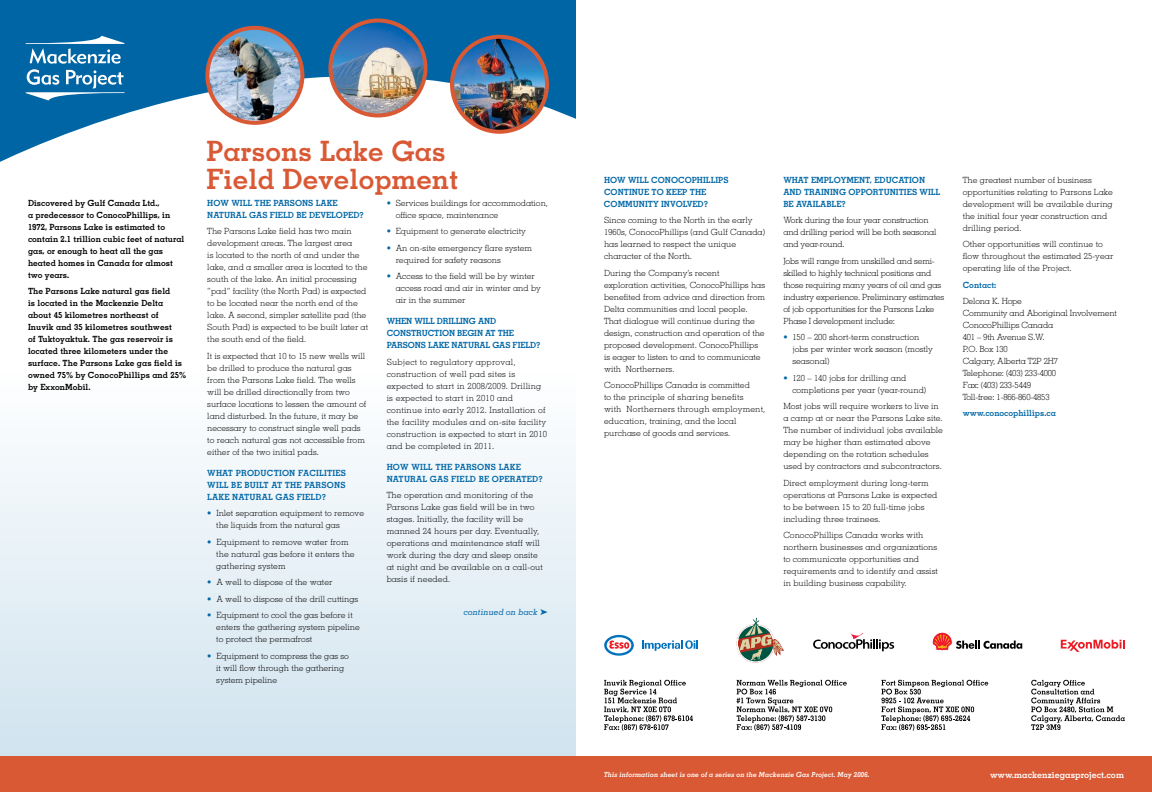
<style>
.page{position:relative;width:1152px;height:792px;background:#fff}
.page>*{position:absolute;margin:0;border:0;box-sizing:border-box;transform-origin:0 0}
.t1{font:700 28px/28px "Memphis";color:#d95935}
.t2{font:700 9px "Memphis";color:#fff}
.t3{font:300 8.5px/12px "Memphis";color:#000}
.t4{font:300 8.5px/12px "Memphis";letter-spacing:-.02em;color:#000}
.t5{font:700 8.5px/12px "Memphis";letter-spacing:.005em;color:#000}
.t6{font:700 8.5px/12px "Memphis";color:#0067a6}
.t7{font:300 8.5px/12px "Memphis";letter-spacing:.025em;color:#000}
.t8{font:700 8.5px/12px "Memphis";letter-spacing:.02em;color:#0067a6}
.t9{font:italic 500 8.5px "Memphis";color:#0067a6}
.t10{font:italic 700 7px "Memphis";color:#fff}
.s1{color:#0067a6}
</style>
<div class="page">
<div style="left:0;top:369px;width:576px;height:422px;background:linear-gradient(to bottom,#fff,#cce1ed)"></div>
<svg style="left:0;top:0;width:576px;height:162px;fill:#0065a4"></svg>
<svg style="left:26px;top:36px;width:98px;height:64px;background:#3d89b9"></svg>
<img style="left:330px;top:23px;width:95px;height:93px">
<div style="left:328px;top:19px;width:99px;height:99px;border:4px solid #d95935;border-radius:50%"></div>
<img style="left:452px;top:37px;width:95px;height:95px;border-radius:50%">
<div style="left:450px;top:35px;width:99px;height:99px;border:4px solid #d95935;border-radius:50%"></div>
<img style="left:207px;top:28px;width:95px;height:95px;border-radius:50%">
<div style="left:205px;top:26px;width:99px;height:99px;border:4px solid #d95935;border-radius:50%"></div>
<div style="left:0;top:756px;width:576px;height:36px;background:#d95935"></div>
<svg style="left:932px;top:632px;width:90px;height:19px"></svg>
<svg style="left:604px;top:635px;width:30px;height:21px"></svg>
<svg style="left:642px;top:640px;width:56px;height:11px"></svg>
<svg style="left:1061px;top:640px;width:64px;height:12px"></svg>
<svg style="left:736px;top:617px;width:48px;height:46px"></svg>
<svg style="left:813px;top:633px;width:81px;height:18px"></svg>
<svg style="left:604px;top:680px;width:89px;height:51px"></svg>
<svg style="left:737px;top:680px;width:110px;height:51px"></svg>
<svg style="left:881px;top:680px;width:107px;height:51px"></svg>
<svg style="left:1031px;top:680px;width:94px;height:50px"></svg>
<div style="left:576px;top:756px;width:576px;height:36px;background:#d95935"></div>
<p class="t5" style="left:28px;top:197px;width:158px">Discovered by Gulf Canada Ltd.,<br>a predecessor to ConocoPhillips, in<br>1972, Parsons Lake is estimated to contain 2.1 trillion cubic feet of natural gas, or enough to heat all the gas heated homes in Canada for almost two years.</p>
<p class="t5" style="left:28px;top:285px;width:160px">The Parsons Lake natural gas field<br>is located in the Mackenzie Delta about 45 kilometres northeast of<br>Inuvik and 35 kilometres southwest<br>of Tuktoyaktuk. The gas reservoir is located three kilometers under the surface. The Parsons Lake gas field is owned 75% by ConocoPhillips and 25% by ExxonMobil.</p>
<h1 class="t1" style="left:206px;top:136px;width:253px">Parsons Lake Gas<br>Field Development</h1>
<p class="t6" style="left:207px;top:197px;width:158px">HOW WILL THE PARSONS LAKE<br>NATURAL GAS FIELD BE DEVELOPED?</p>
<p class="t3" style="left:207px;top:225px;width:162px">The Parsons Lake field has two main development areas. The largest area<br>is located to the north of and under the lake, and a smaller area is located to the south of the lake. An initial processing “pad” facility (the North Pad) is expected to be located near the north end of the lake. A second, simpler satellite pad (the South Pad) is expected to be built later at the south end of the field.</p>
<p class="t3" style="left:207px;top:350px;width:161px">It is expected that 10 to 15 new wells will be drilled to produce the natural gas from the Parsons Lake field. The wells will be drilled directionally from two surface locations to lessen the amount of land disturbed. In the future, it may be necessary to construct single well pads to reach natural gas not accessible from either of the two initial pads.</p>
<p class="t6" style="left:207px;top:467px;width:140px;text-align:justify">WHAT PRODUCTION FACILITIES WILL BE BUILT AT THE PARSONS LAKE NATURAL GAS FIELD?</p>
<p class="t3" style="left:216px;top:507px;width:149px;text-indent:-9px"><span class="s1">•</span> Inlet separation equipment to remove the liquids from the natural gas</p>
<p class="t3" style="left:216px;top:536px;width:140px;text-indent:-9px"><span class="s1">•</span> Equipment to remove water from the natural gas before it enters the gathering system</p>
<p class="t3" style="left:207px;top:576px;width:127px"><span class="s1">•</span> A well to dispose of the water</p>
<p class="t3" style="left:207px;top:592px;width:153px"><span class="s1">•</span> A well to dispose of the drill cuttings</p>
<p class="t3" style="left:216px;top:609px;width:145px;text-indent:-9px"><span class="s1">•</span> Equipment to cool the gas before it enters the gathering system pipeline to protect the permafrost</p>
<p class="t3" style="left:216px;top:649px;width:134px;text-indent:-9px"><span class="s1">•</span> Equipment to compress the gas so it will flow through the gathering system pipeline</p>
<p class="t3" style="left:396px;top:197px;width:154px;text-indent:-9px"><span class="s1">•</span> Services buildings for accommodation, office space, maintenance</p>
<p class="t3" style="left:387px;top:225px;width:141px"><span class="s1">•</span> Equipment to generate electricity</p>
<p class="t3" style="left:396px;top:241px;width:138px;text-indent:-9px"><span class="s1">•</span> An on-site emergency flare system required for safety reasons</p>
<p class="t3" style="left:396px;top:270px;width:147px;text-indent:-9px"><span class="s1">•</span> Access to the field will be by winter access road and air in winter and by air in the summer</p>
<p class="t6" style="left:387px;top:315px;width:15px">When</p>
<p class="t6" style="left:414px;top:315px;width:7px">will</p>
<p class="t6" style="left:437px;top:315px;width:6px">drilling</p>
<p class="t6" style="left:478px;top:315px;width:7px">and</p>
<p class="t6" style="left:387px;top:327px;width:7px">construction</p>
<p class="t6" style="left:457px;top:327px;width:7px">begin</p>
<p class="t6" style="left:485px;top:327px;width:19px">at the</p>
<p class="t6" style="left:387px;top:339px;width:12px">Parsons</p>
<p class="t6" style="left:428px;top:339px;width:12px">Lake</p>
<p class="t6" style="left:452px;top:339px;width:7px">natural</p>
<p class="t6" style="left:492px;top:339px;width:7px">gas</p>
<p class="t6" style="left:513px;top:339px;width:6px">field</p>
<p class="t6" style="left:536px;top:339px;width:6px">?</p>
<p class="t7" style="left:387px;top:355px;width:162px">Subject to regulatory approval, construction of well pad sites is expected to start in 2008/2009. Drilling is expected to start in 2010 and continue into early 2012. Installation of the facility modules and on-site facility construction is expected to start in 2010 and be completed in 2011.</p>
<p class="t8" style="left:387px;top:460px;width:158px">HOW WILL THE PARSONS LAKE<br>NATURAL GAS FIELD BE OPERATED?</p>
<p class="t3" style="left:387px;top:489px;width:158px">The operation and monitoring of the Parsons Lake gas field will be in two stages. Initially, the facility will be manned 24 hours per day. Eventually, operations and maintenance staff will work during the day and sleep onsite at night and be available on a call-out basis if needed.</p>
<p class="t9" style="left:464px;top:607px;width:86px">continued on back ➤</p>
<p class="t6" style="left:604px;top:174px;width:31px">How will</p>
<p class="t6" style="left:651px;top:174px;width:15px">Conoco</p>
<p class="t6" style="left:692px;top:174px;width:11px">Phillips</p>
<p class="t6" style="left:604px;top:186px;width:7px">continue</p>
<p class="t6" style="left:652px;top:186px;width:21px">to keep</p>
<p class="t6" style="left:690px;top:186px;width:7px">the</p>
<p class="t6" style="left:604px;top:198px;width:8px">communit</p>
<p class="t6" style="left:653px;top:198px;width:15px">y involved</p>
<p class="t6" style="left:704px;top:198px;width:6px">?</p>
<p class="t3" style="left:604px;top:214px;width:163px">Since coming to the North in the early 1960s, ConocoPhillips (and Gulf Canada) has learned to respect the unique character of the North.</p>
<p class="t3" style="left:604px;top:266px;width:163px">During the Company’s recent exploration activities, ConocoPhillips has benefited from advice and direction from Delta communities and local people.<br>That dialogue will continue during the design, construction and operation of the proposed development. ConocoPhillips is eager to listen to and to communicate with Northerners.</p>
<p class="t3" style="left:604px;top:379px;width:163px">ConocoPhillips Canada is committed<br>to the principle of sharing benefits<br>with Northerners through employment, education, training, and the local purchase of goods and services.</p>
<p class="t6" style="left:783px;top:174px;width:158px">WHAT EMPLOYMENT, EDUCATION<br>AND TRAINING OPPORTUNITIES WILL<br>BE AVAILABLE?</p>
<p class="t4" style="left:783px;top:214px;width:155px">Work during the four year construction and drilling period will be both seasonal and year-round.</p>
<p class="t4" style="left:783px;top:254px;width:162px">Jobs will range from unskilled and semi&shy;skilled to highly technical positions and those requiring many years of oil and gas industry experience. Preliminary estimates of job opportunities for the Parsons Lake Phase I development include:</p>
<p class="t3" style="left:792px;top:331px;width:142px;text-indent:-9px"><span class="s1">•</span> 150 – 200 short-term construction jobs per winter work season (mostly seasonal)</p>
<p class="t3" style="left:792px;top:371px;width:135px;text-indent:-9px"><span class="s1">•</span> 120 – 140 jobs for drilling and completions per year (year-round)</p>
<p class="t3" style="left:783px;top:400px;width:161px">Most jobs will require workers to live in a camp at or near the Parsons Lake site.<br>The number of individual jobs available may be higher than estimated above depending on the rotation schedules used by contractors and subcontractors.</p>
<p class="t3" style="left:783px;top:476px;width:156px">Direct employment during long-term operations at Parsons Lake is expected to be between 15 to 20 full-time jobs including three trainees.</p>
<p class="t3" style="left:783px;top:529px;width:156px">ConocoPhillips Canada works with northern businesses and organizations to communicate opportunities and requirements and to identify and assist in building business capability.</p>
<p class="t3" style="left:963px;top:173px;width:152px">The greatest number of business opportunities relating to Parsons Lake development will be available during the initial four year construction and drilling period.</p>
<p class="t3" style="left:963px;top:238px;width:152px">Other opportunities will continue to flow throughout the estimated 25-year operating life of the Project.</p>
<p class="t6" style="left:963px;top:278px;width:35px">Contact:</p>
<p class="t4" style="left:963px;top:295px;width:156px">Delona K. Hope<br>Community and Aboriginal Involvement<br>ConocoPhillips Canada<br>401 – 9th Avenue S.W.<br>P.O. Box 130<br>Calgary, Alberta T2P 2H7<br>Telephone: (403) 233-4000<br>Fax: (403) 233-5449<br>Toll-free: 1-866-860-4853</p>
<p class="t6" style="left:963px;top:407px;width:95px">www.conocophillips.ca</p>
<p class="t10" style="left:604px;top:770px;width:267px">This information sheet is one of a series on the Mackenzie Gas Project. May 2006.</p>
<p class="t2" style="left:990px;top:769px;width:135px">www.mackenziegasproject.com</p>
</div>
